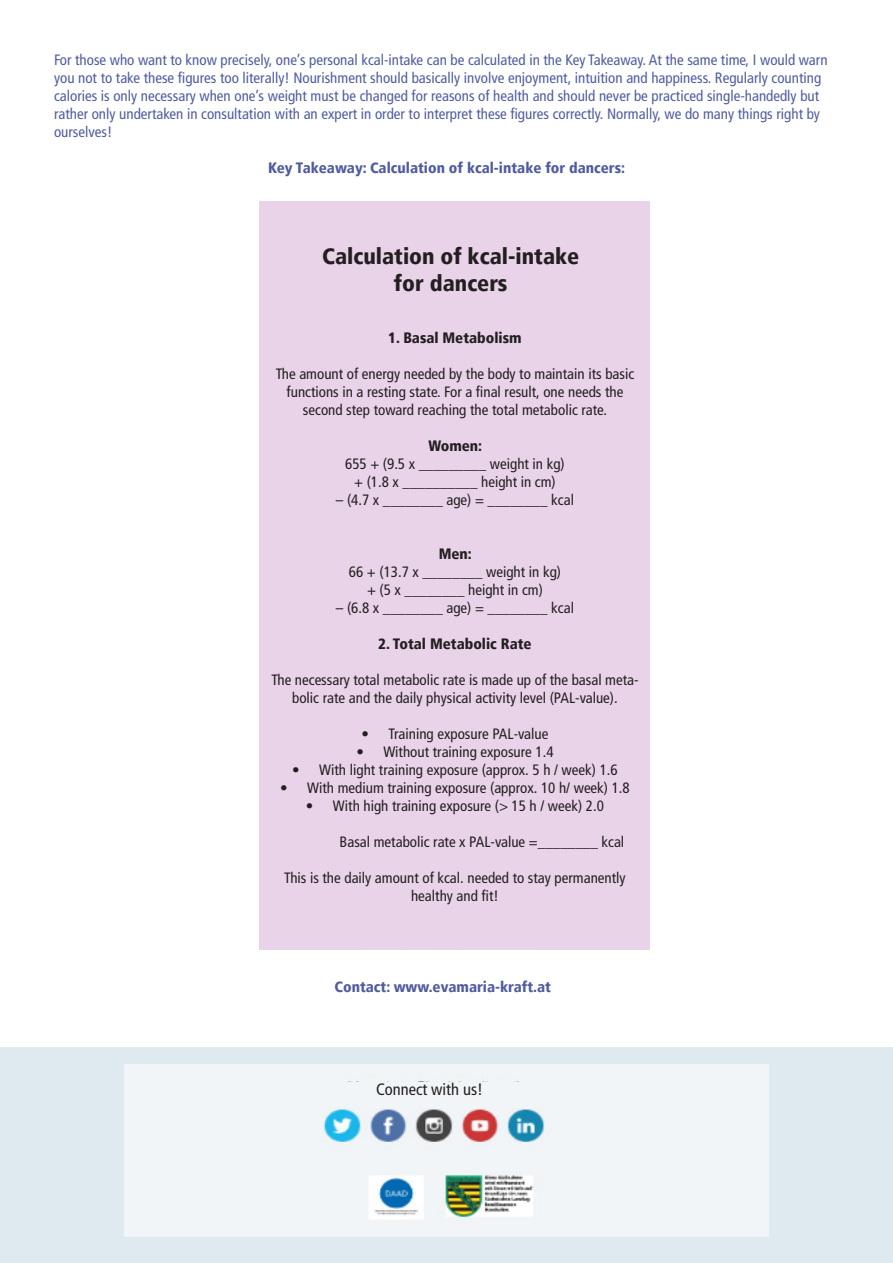
<style>
.page{position:relative;width:893px;height:1263px;background:#fff}
.page>*{position:absolute;margin:0;border:0;box-sizing:border-box;transform-origin:0 0}
.t1{font:900 condensed 22.5px/27px "Frutiger LT";color:#231f20;text-align:center}
.t2{font:condensed 16.5px "Frutiger LT";color:#231f20}
.t3{font:condensed 15px/18px "Frutiger LT";color:#231f20;text-align:center}
.t4{font:condensed 15px/18px "Frutiger LT";color:#505c9f}
.t5{font:900 condensed 15px "Frutiger LT";color:#505c9f}
.t6{font:900 condensed 15px "Frutiger LT";color:#231f20}
</style>
<div class="page">
<div style="left:0;top:1047px;width:893px;height:216px;background:#dfe9f0"></div>
<img style="left:125px;top:1064px;width:643px;height:172px">
<div style="left:315px;top:244px;width:268px;height:68px;background:#e9d3e9"></div>
<div style="left:285px;top:332px;width:342px;height:589px;background:#e9d3e9"></div>
<div style="left:334px;top:1082px;width:191px;height:26px;background:#f1f5f8"></div>
<p class="t4" style="left:54px;top:51px;width:775px">For those who want to know precisely, one’s personal kcal-intake can be calculated in the Key Takeaway. At the same time, I would warn you not to take these figures too literally! Nourishment should basically involve enjoyment, intuition and happiness. Regularly counting calories is only necessary when one’s weight must be changed for reasons of health and should never be practiced single-handedly but rather only undertaken in consultation with an expert in order to interpret these figures correctly. Normally, we do many things right by ourselves!</p>
<p class="t5" style="left:268px;top:159px;width:358px">Key Takeaway: Calculation of kcal-intake for dancers:</p>
<h1 class="t1" style="left:322px;top:242px;width:259px">Calculation of kcal-intake for dancers</h1>
<p class="t6" style="left:388px;top:329px;width:135px">1. Basal Metabolism</p>
<p class="t3" style="left:276px;top:365px;width:360px">The amount of energy needed by the body to maintain its basic functions in a resting state. For a final result, one needs the second step toward reaching the total metabolic rate.</p>
<p class="t6" style="left:428px;top:437px;width:55px">Women:</p>
<p class="t3" style="left:345px;top:455px;width:221px">655 + (9.5 x _________ weight in kg) + (1.8 x __________ height in cm)</p>
<p class="t3" style="left:336px;top:491px;width:240px">– (4.7 x ________ age) = ________ kcal</p>
<p class="t6" style="left:439px;top:545px;width:35px">Men:</p>
<p class="t3" style="left:349px;top:563px;width:214px">66 + (13.7 x ________ weight in kg) + (5 x ________ height in cm)</p>
<p class="t3" style="left:336px;top:599px;width:240px">– (6.8 x ________ age) = ________ kcal</p>
<p class="t6" style="left:378px;top:635px;width:155px">2. Total Metabolic Rate</p>
<p class="t3" style="left:271px;top:671px;width:369px">The necessary total metabolic rate is made up of the basal meta&shy;bolic rate and the daily physical activity level (PAL-value).</p>
<p class="t3" style="left:362px;top:725px;width:188px">• Training exposure PAL-value</p>
<p class="t3" style="left:356px;top:743px;width:199px">• Without training exposure 1.4</p>
<p class="t3" style="left:292px;top:761px;width:327px">• With light training exposure (approx. 5 h / week) 1.6</p>
<p class="t3" style="left:280px;top:779px;width:351px">• With medium training exposure (approx. 10 h/ week) 1.8</p>
<p class="t3" style="left:306px;top:797px;width:299px">• With high training exposure (&gt; 15 h / week) 2.0</p>
<p class="t3" style="left:340px;top:833px;width:286px">Basal metabolic rate x PAL-value =________ kcal</p>
<p class="t3" style="left:284px;top:869px;width:343px">This is the daily amount of kcal. needed to stay permanently healthy and fit!</p>
<p class="t5" style="left:334px;top:978px;width:218px">Contact: www.evamaria-kraft.at</p>
<p class="t2" style="left:376px;top:1079px;width:108px">Connect with us!</p>
</div>
